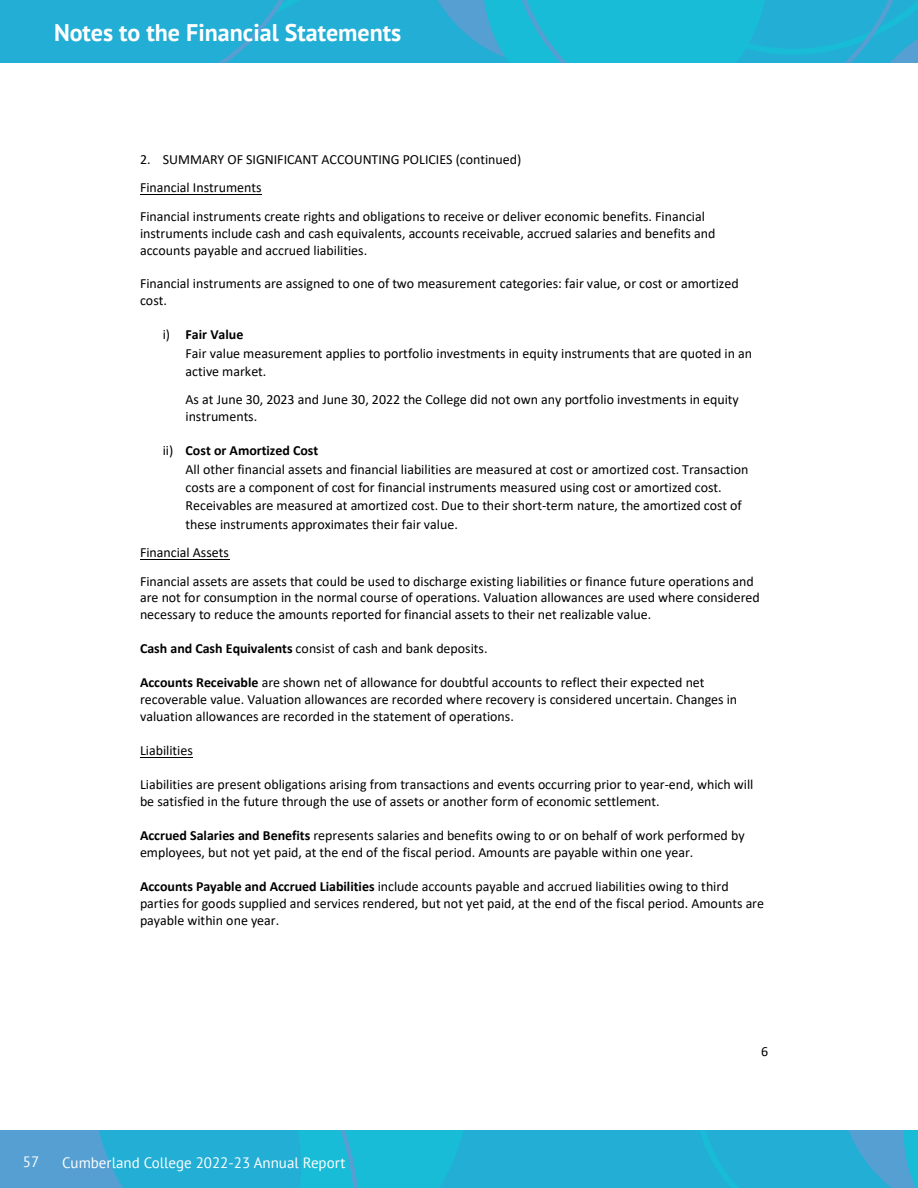
<style>
.page{position:relative;width:918px;height:1188px;background:#fff}
.page>*{position:absolute;margin:0;border:0;box-sizing:border-box;transform-origin:0 0}
.t1{font:700 24px "PT Sans";color:#fff}
.t2{font:15px "PT Sans";color:#fff}
.t3{font:13.95px/17px "Calibri";color:#000}
.s1{font-weight:700}
</style>
<div class="page">
<div style="left:0;top:1130px;width:918px;height:58px;background:#23aed5"></div>
<svg style="left:0;top:1130px;width:395px;height:58px"></svg>
<svg style="left:700px;top:1130px;width:39px;height:58px"></svg>
<div style="left:0;top:0;width:396px;height:63px;background:#23aed5"></div>
<svg style="left:848px;top:1130px;width:70px;height:58px"></svg>
<svg style="left:414px;top:0;width:504px;height:63px;background:#21b4d5"></svg>
<hr style="left:140px;top:194px;width:121px;height:1px;background:#000">
<hr style="left:140px;top:559px;width:89px;height:1px;background:#000">
<hr style="left:140px;top:757px;width:53px;height:1px;background:#000">
<p class="t1" style="left:54px;top:16px;width:349px">Notes to the Financial Statements</p>
<p class="t3" style="left:140px;top:145px;width:566px;line-height:28.5px">2. SUMMARY OF SIGNIFICANT ACCOUNTING POLICIES (continued)<br>Financial Instruments<br>Financial instruments create rights and obligations to receive or deliver economic benefits. Financial</p>
<p class="t3" style="left:140px;top:224px;width:577px">instruments include cash and cash equivalents, accounts receivable, accrued salaries and benefits and accounts payable and accrued liabilities.</p>
<p class="t3" style="left:140px;top:275px;width:600px">Financial instruments are assigned to one of two measurement categories: fair value, or cost or amortized cost.</p>
<p class="t3" style="left:186px;top:325px;width:568px;line-height:18.3px;text-indent:-23px">i) <span class="s1">Fair Value<br></span>Fair value measurement applies to portfolio investments in equity instruments that are quoted in an active market.</p>
<p class="t3" style="left:186px;top:391px;width:555px">As at June 30, 2023 and June 30, 2022 the College did not own any portfolio investments in equity instruments.</p>
<p class="t3" style="left:186px;top:441px;width:564px;line-height:18.3px;text-indent:-23px">ii) <span class="s1">Cost or Amortized Cost<br></span>All other financial assets and financial liabilities are measured at cost or amortized cost. Transaction costs are a component of cost for financial instruments measured using cost or amortized cost.<br>Receivables are measured at amortized cost. Due to their short-term nature, the amortized cost of these instruments approximates their fair value.</p>
<p class="t3" style="left:140px;top:538px;width:615px;line-height:28.5px">Financial Assets<br>Financial assets are assets that could be used to discharge existing liabilities or finance future operations and</p>
<p class="t3" style="left:140px;top:589px;width:621px">are not for consumption in the normal course of operations. Valuation allowances are used where considered necessary to reduce the amounts reported for financial assets to their net realizable value.</p>
<p class="t3" style="left:140px;top:640px;width:349px"><span class="s1">Cash and Cash Equivalents</span> consist of cash and bank deposits.</p>
<p class="t3" style="left:140px;top:674px;width:599px"><span class="s1">Accounts Receivable</span> are shown net of allowance for doubtful accounts to reflect their expected net recoverable value. Valuation allowances are recorded where recovery is considered uncertain. Changes in valuation allowances are recorded in the statement of operations.</p>
<p class="t3" style="left:140px;top:742px;width:54px">Liabilities</p>
<p class="t3" style="left:140px;top:776px;width:615px">Liabilities are present obligations arising from transactions and events occurring prior to year-end, which will be satisfied in the future through the use of assets or another form of economic settlement.</p>
<p class="t3" style="left:140px;top:827px;width:606px"><span class="s1">Accrued Salaries and Benefits</span> represents salaries and benefits owing to or on behalf of work performed by employees, but not yet paid, at the end of the fiscal period. Amounts are payable within one year.</p>
<p class="t3" style="left:140px;top:878px;width:626px"><span class="s1">Accounts Payable and Accrued Liabilities</span> include accounts payable and accrued liabilities owing to third parties for goods supplied and services rendered, but not yet paid, at the end of the fiscal period. Amounts are payable within one year.</p>
<p class="t2" style="left:23px;top:1152px;width:18px">57</p>
<p class="t2" style="left:62px;top:1153px;width:285px">Cumberland College 2022-23 Annual Report</p>
<p class="t3" style="left:761px;top:1042px;width:9px">6</p>
</div>
